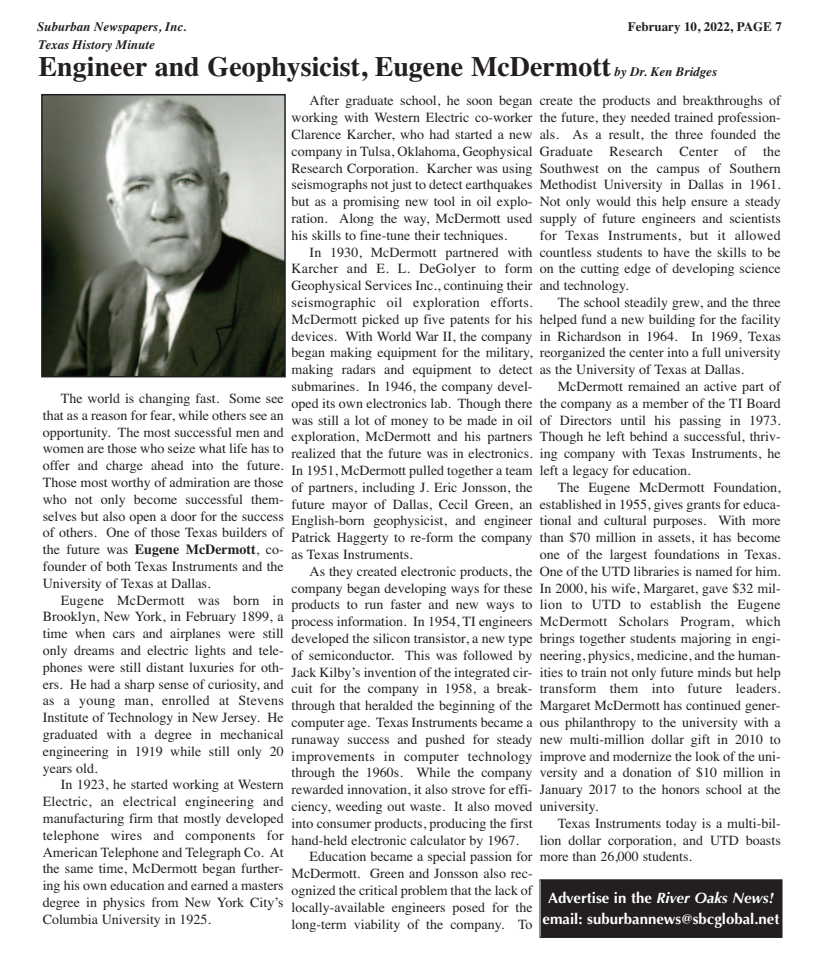
<style>
.page{position:relative;width:819px;height:972px;background:#fff}
.page>*{position:absolute;margin:0;border:0;box-sizing:border-box;transform-origin:0 0}
.t1{font:700 28px "Times";color:#231f20}
.t2{font:700 15px/21.5px "Optima";color:#fff;text-align:center}
.t3{font:14px/16.8px "Times";color:#231f20;text-align:justify}
.t4{font:14px "Times";letter-spacing:.02em;color:#231f20}
.t5{font:italic 700 13px "Times";color:#231f20}
.t6{font:700 13px "Times";color:#231f20}
.s1{font-style:italic;font-size:13px}
.s2{font-style:italic}
.s3{font-weight:700}
</style>
<div class="page">
<img style="left:44px;top:97px;width:239px;height:277px">
<div style="left:41px;top:94px;width:245px;height:283px;border:2px solid #231f20"></div>
<div style="left:541px;top:880px;width:241px;height:57px;background:#231f20"></div>
<div style="left:540px;top:879px;width:243px;height:59px;border:1px solid #231f20"></div>
<p class="t5" style="left:37px;top:19px;width:151px">Suburban Newspapers, Inc.</p>
<p class="t6" style="left:628px;top:19px;width:156px">February 10, 2022, PAGE 7</p>
<p class="t5" style="left:39px;top:37px;width:118px">Texas History Minute</p>
<h1 class="t1" style="left:39px;top:50px;width:680px">Engineer and Geophysicist, Eugene McDermott <span class="s1">by Dr. Ken Bridges</span></h1>
<p class="t3" style="left:292px;top:92px;width:243px;text-indent:18px">After graduate school, he soon began working with Western Electric co-worker Clarence Karcher, who had started a new company in Tulsa, Oklahoma, Geophysical Research Corporation. Karcher was using seismographs not just to detect earthquakes but as a promising new tool in oil explo&shy;ration. Along the way, McDermott used his skills to fine-tune their techniques.</p>
<p class="t3" style="left:292px;top:243px;width:243px;text-indent:18px">In 1930, McDermott partnered with Karcher and E. L. DeGolyer to form Geophysical Services Inc., continuing their seismographic oil exploration efforts.<br>McDermott picked up five patents for his devices. With World War II, the company began making equipment for the military, making radars and equipment to detect submarines. In 1946, the company devel&shy;oped its own electronics lab. Though there was still a lot of money to be made in oil exploration, McDermott and his partners realized that the future was in electronics.<br>In 1951, McDermott pulled together a team of partners, including J. Eric Jonsson, the future mayor of Dallas, Cecil Green, an English-born geophysicist, and engineer Patrick Haggerty to re-form the company as Texas Instruments.</p>
<p class="t3" style="left:310px;top:563px;width:225px">As they created electronic products, the</p>
<p class="t3" style="left:292px;top:579px;width:243px">company began developing ways for these</p>
<p class="t3" style="left:292px;top:596px;width:242px">products to run faster and new ways to</p>
<p class="t3" style="left:292px;top:613px;width:242px">process information. In 1954, TI engineers</p>
<p class="t3" style="left:292px;top:630px;width:243px">developed the silicon transistor, a new type</p>
<p class="t3" style="left:292px;top:647px;width:242px">of semiconductor. This was followed by</p>
<p class="t3" style="left:292px;top:663px;width:242px">Jack Kilby’s invention of the integrated cir-</p>
<p class="t3" style="left:292px;top:680px;width:242px">cuit for the company in 1958, a break-</p>
<p class="t3" style="left:292px;top:697px;width:243px">through that heralded the beginning of the</p>
<p class="t3" style="left:292px;top:714px;width:243px">computer age. Texas Instruments became a</p>
<p class="t3" style="left:292px;top:731px;width:243px">runaway success and pushed for steady</p>
<p class="t4" style="left:292px;top:748px;width:242px">improvements in computer technology</p>
<p class="t3" style="left:292px;top:764px;width:243px">through the 1960s. While the company</p>
<p class="t3" style="left:292px;top:781px;width:243px">rewarded innovation, it also strove for effi-</p>
<p class="t3" style="left:292px;top:798px;width:242px">ciency, weeding out waste. It also moved</p>
<p class="t3" style="left:292px;top:815px;width:243px">into consumer products, producing the first</p>
<p class="t3" style="left:292px;top:831px;width:229px">hand-held electronic calculator by 1967.</p>
<p class="t3" style="left:310px;top:848px;width:225px">Education became a special passion for</p>
<p class="t3" style="left:292px;top:865px;width:243px">McDermott. Green and Jonsson also rec-</p>
<p class="t3" style="left:292px;top:882px;width:242px">ognized the critical problem that the lack of</p>
<p class="t3" style="left:292px;top:899px;width:243px">locally-available engineers posed for the</p>
<p class="t3" style="left:292px;top:915px;width:243px">long-term viability of the company. To</p>
<p class="t3" style="left:540px;top:92px;width:243px">create the products and breakthroughs of the future, they needed trained profession&shy;als. As a result, the three founded the Graduate Research Center of the Southwest on the campus of Southern Methodist University in Dallas in 1961.<br>Not only would this help ensure a steady supply of future engineers and scientists for Texas Instruments, but it allowed countless students to have the skills to be on the cutting edge of developing science and technology.</p>
<p class="t3" style="left:540px;top:294px;width:243px;text-indent:18px">The school steadily grew, and the three helped fund a new building for the facility in Richardson in 1964. In 1969, Texas reorganized the center into a full university as the University of Texas at Dallas.</p>
<p class="t3" style="left:540px;top:378px;width:243px;text-indent:18px">McDermott remained an active part of the company as a member of the TI Board of Directors until his passing in 1973.<br>Though he left behind a successful, thriv&shy;ing company with Texas Instruments, he left a legacy for education.</p>
<p class="t3" style="left:540px;top:479px;width:243px;text-indent:18px">The Eugene McDermott Foundation, established in 1955, gives grants for educa&shy;tional and cultural purposes. With more than $70 million in assets, it has become one of the largest foundations in Texas.<br>One of the UTD libraries is named for him.<br>In 2000, his wife, Margaret, gave $32 mil&shy;lion to UTD to establish the Eugene McDermott Scholars Program, which brings together students majoring in engi&shy;neering, physics, medicine, and the human&shy;ities to train not only future minds but help transform them into future leaders.<br>Margaret McDermott has continued gener&shy;ous philanthropy to the university with a new multi-million dollar gift in 2010 to improve and modernize the look of the uni&shy;versity and a donation of $10 million in January 2017 to the honors school at the university.</p>
<p class="t3" style="left:540px;top:815px;width:243px;text-indent:18px">Texas Instruments today is a multi-bil&shy;lion dollar corporation, and UTD boasts more than 26,000 students.</p>
<p class="t2" style="left:543px;top:887px;width:238px">Advertise in the <span class="s2">River Oaks News! </span>email: suburbannews@sbcglobal.net</p>
<p class="t3" style="left:43px;top:390px;width:243px;text-indent:18px">The world is changing fast. Some see that as a reason for fear, while others see an opportunity. The most successful men and women are those who seize what life has to offer and charge ahead into the future.<br>Those most worthy of admiration are those who not only become successful them&shy;selves but also open a door for the success of others. One of those Texas builders of the future was <span class="s3">Eugene McDermott</span>, co&shy;founder of both Texas Instruments and the University of Texas at Dallas.</p>
<p class="t3" style="left:43px;top:591px;width:243px;text-indent:18px">Eugene McDermott was born in Brooklyn, New York, in February 1899, a time when cars and airplanes were still only dreams and electric lights and tele&shy;phones were still distant luxuries for oth&shy;ers. He had a sharp sense of curiosity, and as a young man, enrolled at Stevens Institute of Technology in New Jersey. He graduated with a degree in mechanical engineering in 1919 while still only 20 years old.</p>
<p class="t3" style="left:43px;top:776px;width:243px;text-indent:18px">In 1923, he started working at Western Electric, an electrical engineering and manufacturing firm that mostly developed telephone wires and components for American Telephone and Telegraph Co. At the same time, McDermott began further&shy;ing his own education and earned a masters degree in physics from New York City’s Columbia University in 1925.</p>
</div>
